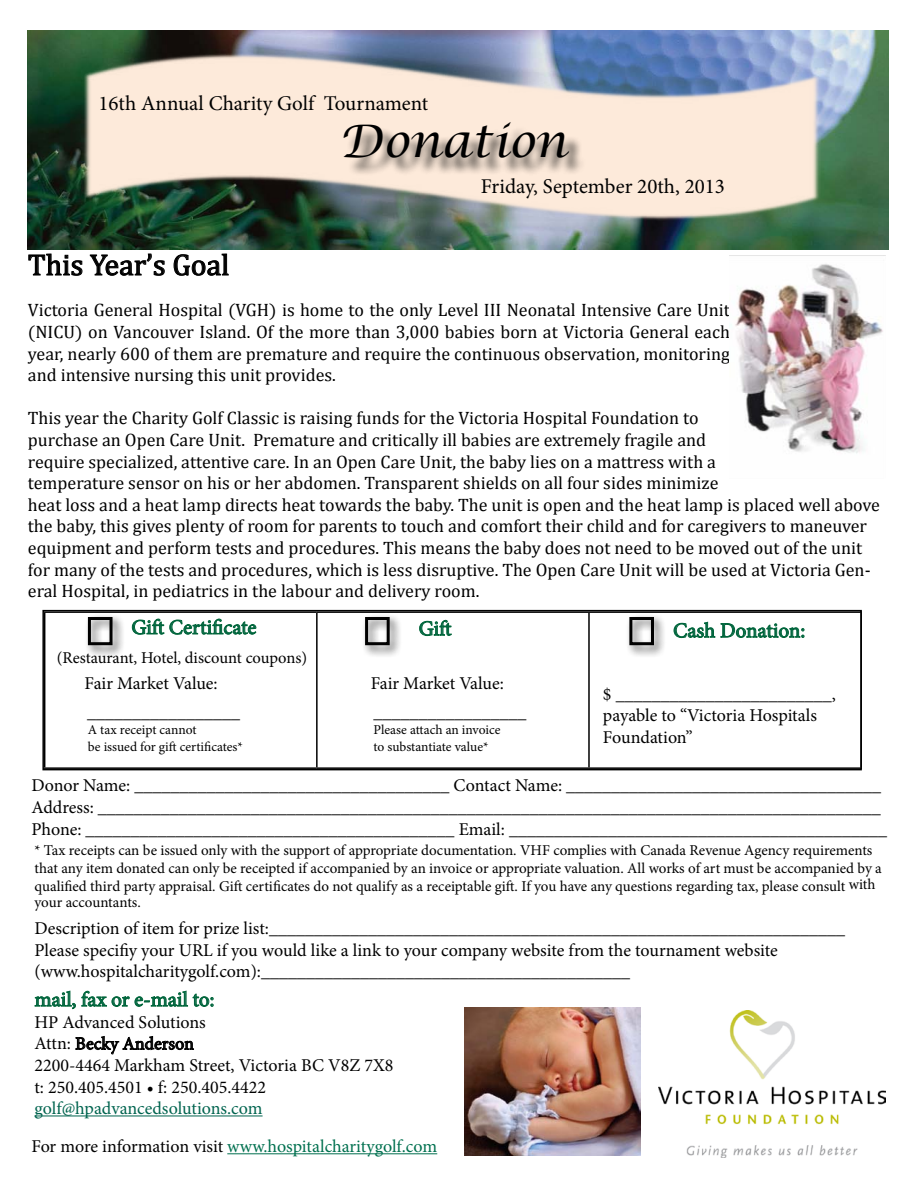
<style>
.page{position:relative;width:918px;height:1188px;background:#fff}
.page>*{position:absolute;margin:0;border:0;box-sizing:border-box;transform-origin:0 0}
.t1{font:italic 45px "Lucida Calligraphy";color:#000}
.t2{font:30px "Cambria Math";color:#000}
.t3{font:21px "Minion Pro";color:#000}
.t4{font:21px "Minion Pro";color:#00653f}
.t5{font:18px/21.6px "Cambria Math";color:#000;text-align:justify}
.t6{font:18px/21.6px "Minion Pro";letter-spacing:-.005em;color:#000}
.t7{font:18px "Minion Pro";letter-spacing:-.005em;color:#00704f}
.t8{font:18px "Minion Pro";letter-spacing:-.005em;color:#00644f}
.t9{font:16.5px "Minion Pro";letter-spacing:-.005em;color:#000}
.t10{font:15px/18px "Minion Pro";color:#000}
.t11{font:13.5px/16.2px "Minion Pro";color:#000}
.s1{color:#000}
</style>
<div class="page">
<hr style="left:316px;top:613px;width:2px;height:154px;background:#000">
<hr style="left:588px;top:613px;width:2px;height:154px;background:#000">
<div style="left:42px;top:610px;width:820px;height:160px;border:2px solid #000"></div>
<img style="left:28px;top:30px;width:861px;height:219px">
<img style="left:82px;top:53px;width:739px;height:168px">
<div style="left:347px;top:125px;width:240px;height:51px;background:#000;opacity:.75"></div>
<svg style="left:132px;top:618px;width:125px;height:17px"></svg>
<svg style="left:419px;top:620px;width:33px;height:16px"></svg>
<svg style="left:673px;top:621px;width:131px;height:17px"></svg>
<div style="left:84px;top:613px;width:41px;height:45px;background:#000;opacity:.75"></div>
<div style="left:88px;top:617px;width:25px;height:28px;border:3px solid #000"></div>
<div style="left:626px;top:613px;width:41px;height:45px;background:#000;opacity:.75"></div>
<div style="left:629px;top:617px;width:25px;height:28px;border:3px solid #000"></div>
<div style="left:361px;top:613px;width:41px;height:45px;background:#000;opacity:.75"></div>
<div style="left:365px;top:617px;width:25px;height:28px;border:3px solid #000"></div>
<hr style="left:34px;top:1116px;width:229px;height:1px;background:#00644f">
<svg style="left:34px;top:990px;width:180px;height:20px"></svg>
<svg style="left:75px;top:1036px;width:119px;height:19px"></svg>
<img style="left:659px;top:1010px;width:227px;height:148px">
<svg style="left:28px;top:253px;width:55px;height:23px"></svg>
<svg style="left:90px;top:253px;width:75px;height:23px"></svg>
<svg style="left:173px;top:253px;width:56px;height:23px"></svg>
<img style="left:465px;top:1007px;width:176px;height:149px">
<img style="left:730px;top:255px;width:156px;height:199px">
<hr style="left:227px;top:1153px;width:210px;height:1px;background:#00704f">
<p class="t3" style="left:98px;top:90px;width:331px">16th Annual Charity Golf Tournament</p>
<h1 class="t1" style="left:339px;top:114px;width:229px">Donation</h1>
<p class="t3" style="left:481px;top:172px;width:246px">Friday, September 20th, 2013</p>
<h2 class="t2" style="left:28px;top:247px;width:203px">This Year’s Goal</h2>
<p class="t5" style="left:28px;top:299px;width:704px">Victoria General Hospital (VGH) is home to the only Level III Neonatal Intensive Care Unit (NICU) on Vancouver Island. Of the more than 3,000 babies born at Victoria General each year, nearly 600 of them are premature and require the continuous observation, monitoring and intensive nursing this unit provides.</p>
<p class="t5" style="left:28px;top:407px;width:854px;text-align:left">This year the Charity Golf Classic is raising funds for the Victoria Hospital Foundation to<br>purchase an Open Care Unit. Premature and critically ill babies are extremely fragile and<br>require specialized, attentive care. In an Open Care Unit, the baby lies on a mattress with a<br>temperature sensor on his or her abdomen. Transparent shields on all four sides minimize<br>heat loss and a heat lamp directs heat towards the baby. The unit is open and the heat lamp is placed well above the baby, this gives plenty of room for parents to touch and comfort their child and for caregivers to maneuver equipment and perform tests and procedures. This means the baby does not need to be moved out of the unit for many of the tests and procedures, which is less disruptive. The Open Care Unit will be used at Victoria Gen&shy;eral Hospital, in pediatrics in the labour and delivery room.</p>
<p class="t4" style="left:131px;top:613px;width:127px">Gift Certificate</p>
<p class="t4" style="left:419px;top:615px;width:34px">Gift</p>
<p class="t4" style="left:673px;top:616px;width:134px">Cash Donation:</p>
<p class="t9" style="left:57px;top:647px;width:252px">(Restaurant, Hotel, discount coupons)</p>
<p class="t6" style="left:85px;top:672px;width:135px">Fair Market Value:</p>
<p class="t6" style="left:371px;top:672px;width:135px">Fair Market Value:</p>
<p class="t6" style="left:87px;top:701px;width:154px">_________________</p>
<p class="t6" style="left:373px;top:701px;width:155px">_________________</p>
<p class="t11" style="left:88px;top:722px;width:157px">A tax receipt cannot<br>be issued for gift certificates*</p>
<p class="t11" style="left:373px;top:722px;width:129px">Please attach an invoice to substantiate value*</p>
<p class="t6" style="left:603px;top:683px;width:234px">$ ________________________, payable to “Victoria Hospitals<br>Foundation”</p>
<p class="t6" style="left:32px;top:775px;width:857px">Donor Name: ___________________________________ Contact Name: ___________________________________<br>Address: _______________________________________________________________________________________<br>Phone: _________________________________________ Email: __________________________________________</p>
<p class="t10" style="left:34px;top:841px;width:849px">* Tax receipts can be issued only with the support of appropriate documentation. VHF complies with Canada Revenue Agency requirements that any item donated can only be receipted if accompanied by an invoice or appropriate valuation. All works of art must be accompanied by a qualified third party appraisal. Gift certificates do not qualify as a receiptable gift. If you have any questions regarding tax, please consult with</p>
<p class="t10" style="left:34px;top:893px;width:108px">your accountants.</p>
<p class="t6" style="left:34px;top:918px;width:812px">Description of item for prize list:________________________________________________________________<br>Please specifiy your URL if you would like a link to your company website from the tournament website (www.hospitalcharitygolf.com):_________________________________________</p>
<p class="t4" style="left:34px;top:985px;width:181px">mail, fax or e-mail to:</p>
<p class="t6" style="left:34px;top:1011px;width:360px">HP Advanced Solutions<br>Attn: Becky Anderson<br>2200-4464 Markham Street, Victoria BC V8Z 7X8 t: 250.405.4501 • f: 250.405.4422</p>
<p class="t8" style="left:34px;top:1096px;width:230px">golf@hpadvancedsolutions.com</p>
<p class="t7" style="left:32px;top:1134px;width:407px"><span class="s1">For more information visit</span> www.hospitalcharitygolf.com</p>
</div>
